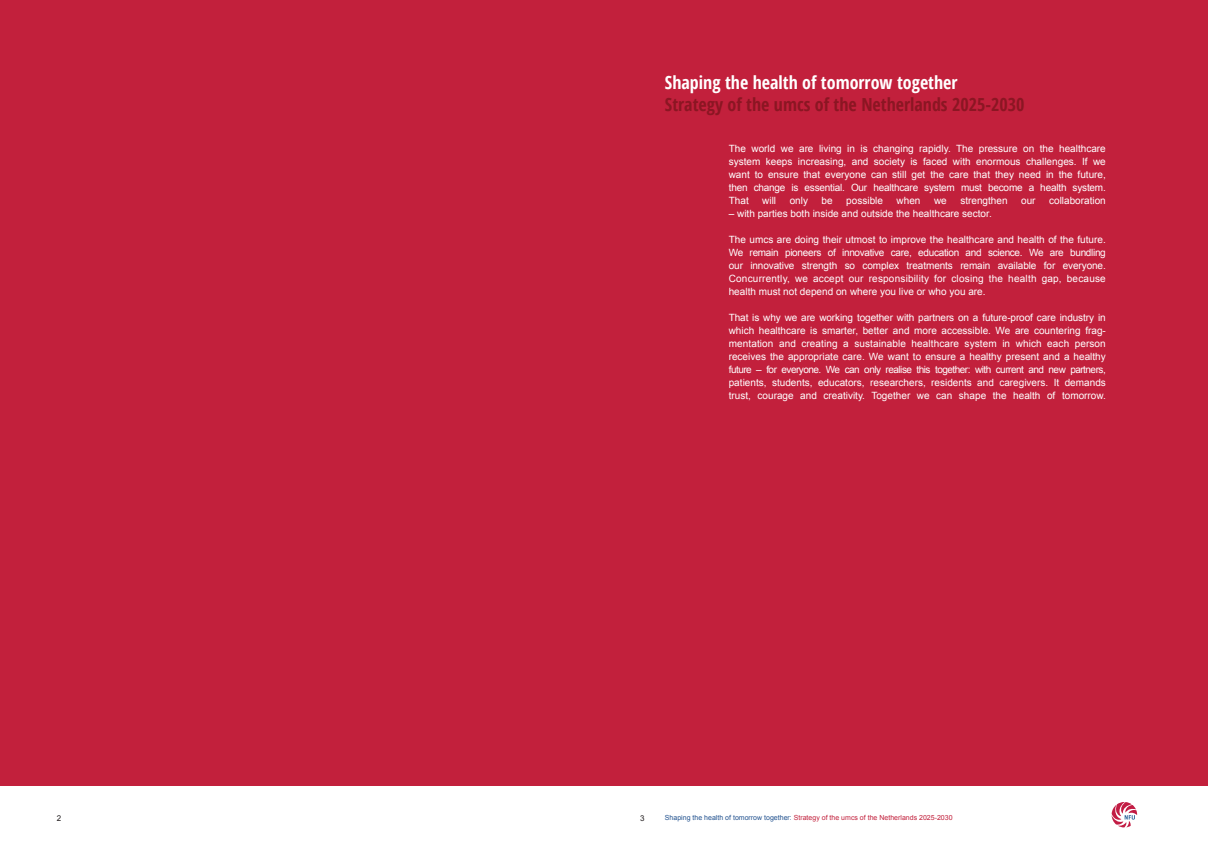
<style>
.page{position:relative;width:1208px;height:859px;background:#fff}
.page>*{position:absolute;margin:0;border:0;box-sizing:border-box;transform-origin:0 0}
.t1{font:700 condensed 18px "Open Sans";color:#8b1623}
.t2{font:700 condensed 18px "Open Sans";color:#fff}
.t3{font:10px/13px "Arial";color:#fff;text-align:justify}
.t4{font:8px "Arial";color:#231f20}
.t5{font:7px "Arial";color:#c2203c}
.s1{color:#22528f}
</style>
<div class="page">
<div style="left:0;top:0;width:1208px;height:785px;background:#c2203c"></div>
<svg style="left:1111px;top:802px;width:26px;height:25px"></svg>
<h1 class="t2" style="left:665px;top:70px;width:294px">Shaping the health of tomorrow together</h1>
<h1 class="t1" style="left:665px;top:91px;width:361px">Strategy of the umcs of the Netherlands 2025-2030</h1>
<p class="t3" style="left:729px;top:142px;width:379px">The world we are living in is changing rapidly. The pressure on the healthcare system keeps increasing, and society is faced with enormous challenges. If we want to ensure that everyone can still get the care that they need in the future, then change is essential. Our healthcare system must become a health system.<br>That</p>
<p class="t3" style="left:762px;top:194px;width:15px">will</p>
<p class="t3" style="left:789px;top:194px;width:20px">only</p>
<p class="t3" style="left:821px;top:194px;width:13px">be</p>
<p class="t3" style="left:846px;top:194px;width:38px">possible</p>
<p class="t3" style="left:896px;top:194px;width:25px">when</p>
<p class="t3" style="left:934px;top:194px;width:14px">we</p>
<p class="t3" style="left:960px;top:194px;width:49px">strengthen</p>
<p class="t3" style="left:1021px;top:194px;width:16px">our</p>
<p class="t3" style="left:1049px;top:194px;width:58px">collaboration</p>
<p class="t3" style="left:729px;top:207px;width:264px">– with parties both inside and outside the healthcare sector.</p>
<p class="t3" style="left:729px;top:233px;width:378px">The umcs are doing their utmost to improve the healthcare and health of the future.<br>We remain pioneers of innovative care, education and science. We are bundling our innovative strength so complex treatments remain available for everyone.<br>Concurrently, we accept our responsibility for closing the health gap, because health must not depend on where you live or who you are.</p>
<p class="t3" style="left:729px;top:311px;width:379px">That is why we are working together with partners on a future-proof care industry in which healthcare is smarter, better and more accessible. We are countering frag&shy;mentation and creating a sustainable healthcare system in which each person receives the appropriate care. We want to ensure a healthy present and a healthy future – for everyone. We can only realise this together: with current and new partners, patients, students, educators, researchers, residents and caregivers. It demands trust, courage and creativity. Together we can shape the health of tomorrow.</p>
<p class="t4" style="left:57px;top:813px;width:6px">2</p>
<p class="t4" style="left:640px;top:813px;width:6px">3</p>
<p class="t5" style="left:665px;top:813px;width:289px"><span class="s1">Shaping the health of tomorrow together:</span> Strategy of the umcs of the Netherlands 2025-2030</p>
</div>
